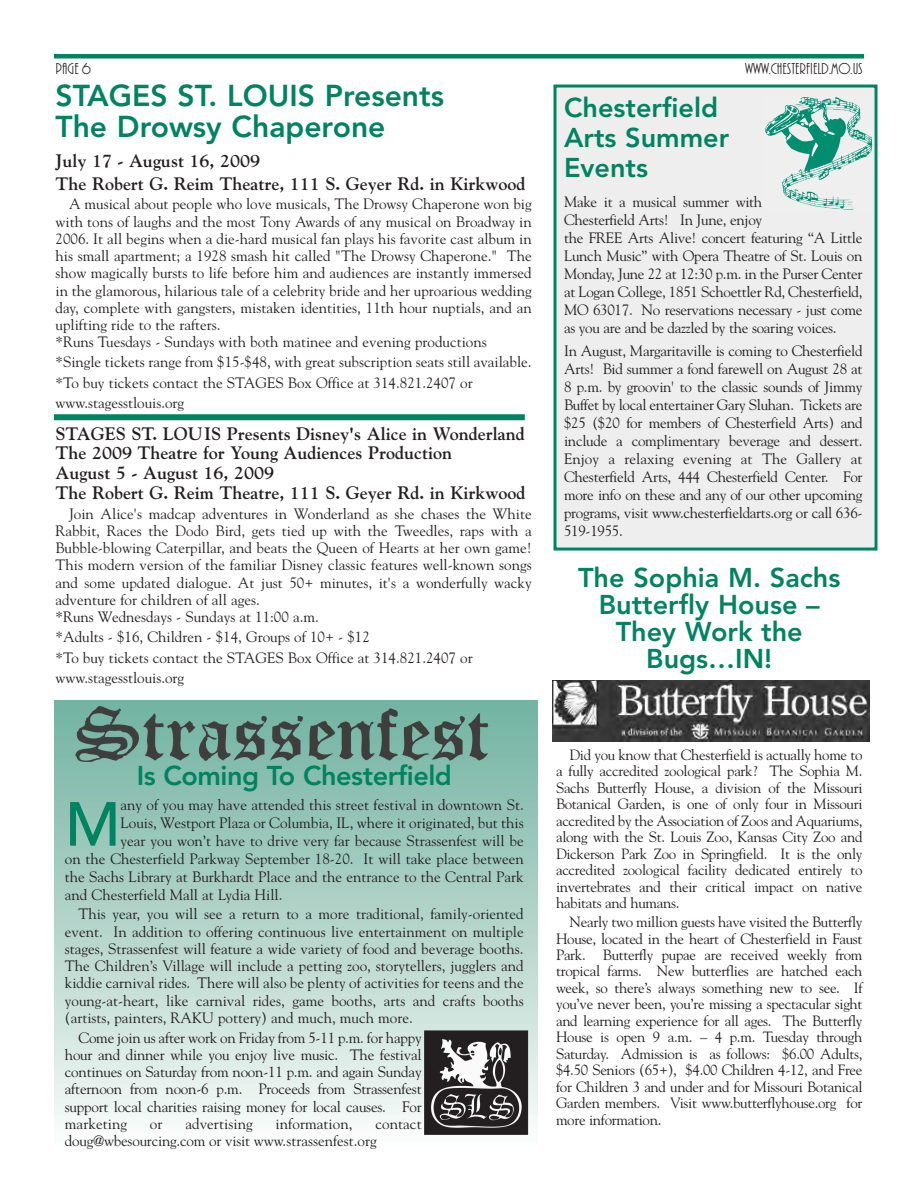
<style>
.page{position:relative;width:918px;height:1188px;background:#fff}
.page>*{position:absolute;margin:0;border:0;box-sizing:border-box;transform-origin:0 0}
.t1{font:500 61.65px "Avenir LT Std";color:#008361}
.t2{font:800 30px/31.5px "Avenir LT Std";color:#008361}
.t3{font:800 27px/27px "Avenir LT Std";color:#008361}
.t4{font:800 27px "Avenir LT Std";letter-spacing:-.02em;color:#008361}
.t5{font:700 18px/19.6px "Goudy";color:#231f20}
.t6{font:16.5px "Plaza Plain";color:#231f20}
.t7{font:15px/17.2px "Goudy";color:#231f20}
.t8{font:15px/18px "Goudy";letter-spacing:-.02em;color:#231f20}
.t9{font:14.85px/16.5px "Goudy";letter-spacing:-.02em;color:#231f20;text-align:justify}
</style>
<div class="page">
<div style="left:54px;top:701px;width:483px;height:448px;background:linear-gradient(to bottom,#70b19f,#fafbfa)"></div>
<hr style="left:54px;top:54px;width:810px;height:4px;background:#008361">
<div style="left:54px;top:414px;width:471px;height:6px;background:#008361"></div>
<img style="left:75px;top:707px;width:418px;height:64px">
<img style="left:423px;top:1030px;width:108px;height:108px">
<div style="left:556px;top:88px;width:318px;height:460px;background:#eeeeef"></div>
<div style="left:554px;top:85px;width:324px;height:466px;border:3px solid #008361"></div>
<img style="left:765px;top:97px;width:108px;height:113px">
<img style="left:553px;top:680px;width:316px;height:61px">
<p class="t6" style="left:56px;top:63px;width:37px">PAGE 6</p>
<p class="t6" style="left:745px;top:63px;width:119px">WWW.CHESTERFIELD.MO.US</p>
<h2 class="t2" style="left:56px;top:82px;width:390px">STAGES ST. LOUIS Presents<br>The Drowsy Chaperone</h2>
<p class="t5" style="left:56px;top:149px;width:471px;line-height:22.6px">July 17 - August 16, 2009<br>The Robert G. Reim Theatre, 111 S. Geyer Rd. in Kirkwood</p>
<p class="t7" style="left:56px;top:195px;width:478px;text-indent:14px">A musical about people who love musicals, The Drowsy Chaperone won big with tons of laughs and the most Tony Awards of any musical on Broadway in 2006. It all begins when a die-hard musical fan plays his favorite cast album in his small apartment; a 1928 smash hit called "The Drowsy Chaperone." The show magically bursts to life before him and audiences are instantly immersed in the glamorous, hilarious tale of a celebrity bride and her uproarious wedding day, complete with gangsters, mistaken identities, 11th hour nuptials, and an uplifting ride to the rafters.<br>*Runs Tuesdays - Sundays with both matinee and evening productions</p>
<p class="t7" style="left:56px;top:352px;width:478px;line-height:20.5px">*Single tickets range from $15-$48, with great subscription seats still available. *To buy tickets contact the STAGES Box Office at 314.821.2407 or www.stagesstlouis.org</p>
<p class="t5" style="left:56px;top:424px;width:471px">STAGES ST. LOUIS Presents Disney's Alice in Wonderland The 2009 Theatre for Young Audiences Production<br>August 5 - August 16, 2009<br>The Robert G. Reim Theatre, 111 S. Geyer Rd. in Kirkwood</p>
<p class="t7" style="left:56px;top:505px;width:478px;text-indent:14px">Join Alice's madcap adventures in Wonderland as she chases the White Rabbit, Races the Dodo Bird, gets tied up with the Tweedles, raps with a Bubble-blowing Caterpillar, and beats the Queen of Hearts at her own game!<br>This modern version of the familiar Disney classic features well-known songs and some updated dialogue. At just 50+ minutes, it's a wonderfully wacky adventure for children of all ages.<br>*Runs Wednesdays - Sundays at 11:00 a.m.</p>
<p class="t7" style="left:56px;top:627px;width:419px;line-height:20.5px">*Adults - $16, Children - $14, Groups of 10+ - $12<br>*To buy tickets contact the STAGES Box Office at 314.821.2407 or www.stagesstlouis.org</p>
<h3 class="t3" style="left:564px;top:95px;width:167px;line-height:30px">Chesterfield<br>Arts Summer<br>Events</h3>
<p class="t8" style="left:564px;top:193px;width:300px">Make it a musical summer with<br>Chesterfield Arts! In June, enjoy<br>the FREE Arts Alive! concert featuring “A Little Lunch Music” with Opera Theatre of St. Louis on Monday, June 22 at 12:30 p.m. in the Purser Center at Logan College, 1851 Schoettler Rd, Chesterfield, MO 63017. No reservations necessary - just come as you are and be dazzled by the soaring voices.</p>
<p class="t7" style="left:564px;top:342px;width:300px;line-height:18px;text-align:justify">In August, Margaritaville is coming to Chesterfield Arts! Bid summer a fond farewell on August 28 at 8 p.m. by groovin' to the classic sounds of Jimmy Buffet by local entertainer Gary Sluhan. Tickets are $25 ($20 for members of Chesterfield Arts) and include a complimentary beverage and dessert.<br>Enjoy a relaxing evening at The Gallery at Chesterfield Arts, 444 Chesterfield Center. For more info on these and any of our other upcoming programs, visit www.chesterfieldarts.org or call 636- 519-1955.</p>
<h3 class="t3" style="left:578px;top:566px;width:264px;text-align:center">The Sophia M. Sachs<br>Butterfly House –<br>They Work the<br>Bugs…IN!</h3>
<h3 class="t4" style="left:137px;top:765px;width:317px">Is Coming To Chesterfield</h3>
<h1 class="t1" style="left:65px;top:799px;width:57px">M</h1>
<p class="t7" style="left:121px;top:796px;width:405px">any of you may have attended this street festival in downtown St.</p>
<p class="t7" style="left:121px;top:814px;width:405px">Louis, Westport Plaza or Columbia, IL, where it originated, but this</p>
<p class="t7" style="left:121px;top:832px;width:405px">year you won’t have to drive very far because Strassenfest will be</p>
<p class="t7" style="left:65px;top:850px;width:460px">on the Chesterfield Parkway September 18-20. It will take place between</p>
<p class="t7" style="left:65px;top:868px;width:460px">the Sachs Library at Burkhardt Place and the entrance to the Central Park</p>
<p class="t7" style="left:65px;top:886px;width:219px">and Chesterfield Mall at Lydia Hill.</p>
<p class="t7" style="left:65px;top:906px;width:460px;text-align:justify;text-indent:14px">This year, you will see a return to a more traditional, family-oriented event. In addition to offering continuous live entertainment on multiple stages, Strassenfest will feature a wide variety of food and beverage booths.<br>The Children’s Village will include a petting zoo, storytellers, jugglers and kiddie carnival rides. There will also be plenty of activities for teens and the young-at-heart, like carnival rides, game booths, arts and crafts booths (artists, painters, RAKU pottery) and much, much more.</p>
<p class="t7" style="left:65px;top:1029px;width:358px;text-align:justify;text-indent:14px">Come join us after work on Friday from 5-11 p.m. for happy hour and dinner while you enjoy live music. The festival continues on Saturday from noon-11 p.m. and again Sunday afternoon from noon-6 p.m. Proceeds from Strassenfest support local charities raising money for local causes. For marketing</p>
<p class="t7" style="left:150px;top:1115px;width:14px">or</p>
<p class="t7" style="left:185px;top:1115px;width:69px">advertising</p>
<p class="t7" style="left:276px;top:1115px;width:79px">information,</p>
<p class="t7" style="left:65px;top:1115px;width:358px;text-indent:311px">contact doug@wbesourcing.com or visit www.strassenfest.org</p>
<p class="t9" style="left:556px;top:746px;width:308px;text-indent:13px">Did you know that Chesterfield is actually home to a fully accredited zoological park? The Sophia M.<br>Sachs Butterfly House, a division of the Missouri Botanical Garden, is one of only four in Missouri accredited by the Association of Zoos and Aquariums, along with the St. Louis Zoo, Kansas City Zoo and Dickerson Park Zoo in Springfield. It is the only accredited zoological facility dedicated entirely to invertebrates and their critical impact on native habitats and humans.</p>
<p class="t9" style="left:556px;top:914px;width:308px;text-indent:13px">Nearly two million guests have visited the Butterfly House, located in the heart of Chesterfield in Faust Park. Butterfly pupae are received weekly from tropical farms. New butterflies are hatched each week, so there’s always something new to see. If you’ve never been, you’re missing a spectacular sight and learning experience for all ages. The Butterfly House is open 9 a.m. – 4 p.m. Tuesday through Saturday. Admission is as follows: $6.00 Adults, $4.50 Seniors (65+), $4.00 Children 4-12, and Free for Children 3 and under and for Missouri Botanical Garden members. Visit www.butterflyhouse.org for more information.</p>
</div>
